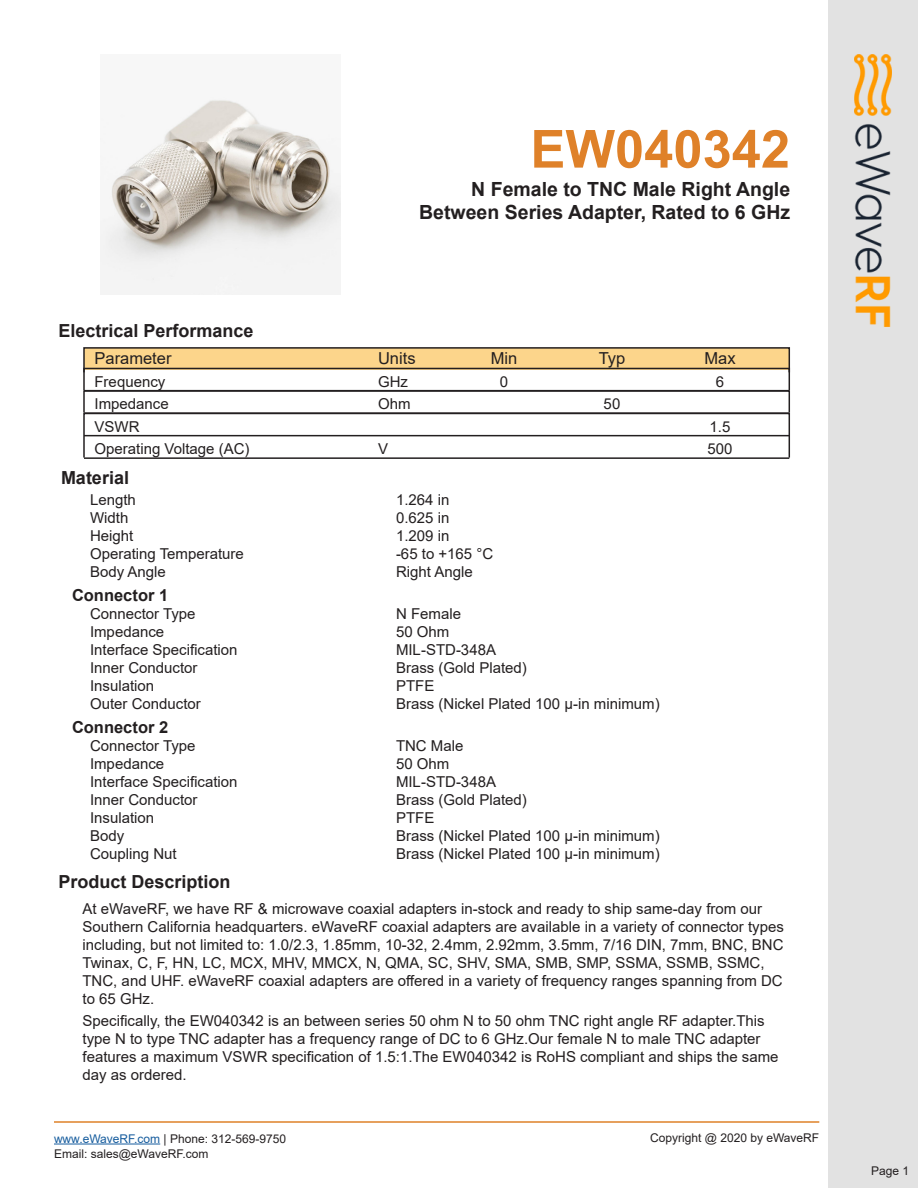
<style>
.page{position:relative;width:918px;height:1188px;background:#fff}
.page>*{position:absolute;margin:0;border:0;box-sizing:border-box;transform-origin:0 0}
.Part_Number{font:700 52.5px "Arial";color:#df8129}
.Part_Description{font:700 19.5px/23.4px "Arial";color:#231f20;text-align:right}
.Body_Section_Header{font:700 18px "Arial";color:#231f20}
.Plot_Drawing_Heading{font:700 18px "Arial";color:#231f20}
.Body_electrical_3_co{font:16.5px "Arial";color:#231f20}
.Body_Sub_Section_Hea{font:700 16.5px "Arial";color:#231f20}
.LongDescription{font:15px/18px "Arial";color:#231f20}
.Body_1_Column{font:15px "Arial";color:#231f20}
.Body_electrical_3_co-2{font:15px "Arial";color:#231f20}
.t1{font:12px "Arial";color:#231f20}
.s1{color:#175d9e}
</style>
<div class="page">
<hr style="left:54px;top:1121px;width:765px;height:2px;background:#df8129">
<hr style="left:54px;top:1144px;width:106px;height:1px;background:#175d9e">
<div style="left:828px;top:0;width:90px;height:1188px;background:#e2e2e2"></div>
<img style="left:855px;top:54px;width:36px;height:274px">
<div style="left:84px;top:348px;width:705px;height:21px;background:#fcd58b"></div>
<div style="left:83px;top:347px;width:707px;height:26px;border:2px solid #231f20"></div>
<div style="left:83px;top:368px;width:707px;height:23px;border:2px solid #231f20"></div>
<div style="left:83px;top:390px;width:707px;height:23px;border:2px solid #231f20"></div>
<hr style="left:84px;top:412px;width:705px;height:2px;background:#231f20">
<div style="left:83px;top:413px;width:707px;height:45px;border:2px solid #231f20"></div>
<hr style="left:84px;top:435px;width:705px;height:1px;background:#231f20">
<hr style="left:84px;top:457px;width:705px;height:2px;background:#231f20">
<img style="left:100px;top:99px;width:241px;height:195px">
<p class="Part_Number" style="left:530px;top:112px;width:261px">EW040342</p>
<p class="Part_Description" style="left:419px;top:177px;width:372px">N Female to TNC Male Right Angle<br>Between Series Adapter, Rated to 6 GHz</p>
<p class="Body_Section_Header" style="left:58px;top:318px;width:197px">Electrical Performance</p>
<p class="Body_electrical_3_co" style="left:94px;top:347px;width:79px">Parameter</p>
<p class="Body_electrical_3_co" style="left:378px;top:347px;width:39px">Units</p>
<p class="Body_electrical_3_co" style="left:491px;top:347px;width:28px">Min</p>
<p class="Body_electrical_3_co" style="left:599px;top:347px;width:28px">Typ</p>
<p class="Body_electrical_3_co" style="left:704px;top:347px;width:33px">Max</p>
<p class="Body_electrical_3_co-2" style="left:94px;top:371px;width:72px">Frequency</p>
<p class="Body_electrical_3_co-2" style="left:378px;top:371px;width:31px">GHz</p>
<p class="Body_electrical_3_co-2" style="left:500px;top:371px;width:10px">0</p>
<p class="Body_electrical_3_co-2" style="left:716px;top:371px;width:10px">6</p>
<p class="Body_electrical_3_co-2" style="left:94px;top:394px;width:76px">Impedance</p>
<p class="Body_electrical_3_co-2" style="left:378px;top:394px;width:34px">Ohm</p>
<p class="Body_electrical_3_co-2" style="left:604px;top:394px;width:18px">50</p>
<p class="Body_electrical_3_co-2" style="left:94px;top:416px;width:46px">VSWR</p>
<p class="Body_electrical_3_co-2" style="left:710px;top:416px;width:22px">1.5</p>
<p class="Body_electrical_3_co-2" style="left:94px;top:439px;width:157px">Operating Voltage (AC)</p>
<p class="Body_electrical_3_co-2" style="left:378px;top:439px;width:12px">V</p>
<p class="Body_electrical_3_co-2" style="left:707px;top:439px;width:27px">500</p>
<p class="Body_Section_Header" style="left:61px;top:464px;width:70px">Material</p>
<p class="Body_1_Column" style="left:90px;top:489px;width:47px">Length</p>
<p class="Body_1_Column" style="left:396px;top:489px;width:55px">1.264 in</p>
<p class="Body_1_Column" style="left:90px;top:507px;width:40px">Width</p>
<p class="Body_1_Column" style="left:396px;top:507px;width:55px">0.625 in</p>
<p class="Body_1_Column" style="left:90px;top:525px;width:45px">Height</p>
<p class="Body_1_Column" style="left:396px;top:525px;width:55px">1.209 in</p>
<p class="Body_1_Column" style="left:90px;top:543px;width:155px">Operating Temperature</p>
<p class="Body_1_Column" style="left:396px;top:543px;width:99px">-65 to +165 °C</p>
<p class="Body_1_Column" style="left:90px;top:561px;width:77px">Body Angle</p>
<p class="Body_1_Column" style="left:396px;top:561px;width:78px">Right Angle</p>
<p class="Body_Sub_Section_Hea" style="left:72px;top:583px;width:98px">Connector 1</p>
<p class="Body_1_Column" style="left:90px;top:603px;width:107px">Connector Type</p>
<p class="Body_1_Column" style="left:396px;top:603px;width:67px">N Female</p>
<p class="Body_1_Column" style="left:90px;top:621px;width:76px">Impedance</p>
<p class="Body_1_Column" style="left:396px;top:621px;width:55px">50 Ohm</p>
<p class="Body_1_Column" style="left:90px;top:639px;width:149px">Interface Specification</p>
<p class="Body_1_Column" style="left:396px;top:639px;width:102px">MIL-STD-348A</p>
<p class="Body_1_Column" style="left:90px;top:657px;width:109px">Inner Conductor</p>
<p class="Body_1_Column" style="left:396px;top:657px;width:132px">Brass (Gold Plated)</p>
<p class="Body_1_Column" style="left:90px;top:675px;width:66px">Insulation</p>
<p class="Body_1_Column" style="left:396px;top:675px;width:40px">PTFE</p>
<p class="Body_1_Column" style="left:90px;top:693px;width:112px">Outer Conductor</p>
<p class="Body_1_Column" style="left:396px;top:693px;width:265px">Brass (Nickel Plated 100 µ-in minimum)</p>
<p class="Body_Sub_Section_Hea" style="left:72px;top:716px;width:98px">Connector 2</p>
<p class="Body_1_Column" style="left:90px;top:736px;width:107px">Connector Type</p>
<p class="Body_1_Column" style="left:396px;top:736px;width:69px">TNC Male</p>
<p class="Body_1_Column" style="left:90px;top:754px;width:76px">Impedance</p>
<p class="Body_1_Column" style="left:396px;top:754px;width:55px">50 Ohm</p>
<p class="Body_1_Column" style="left:90px;top:772px;width:149px">Interface Specification</p>
<p class="Body_1_Column" style="left:396px;top:772px;width:102px">MIL-STD-348A</p>
<p class="Body_1_Column" style="left:90px;top:790px;width:109px">Inner Conductor</p>
<p class="Body_1_Column" style="left:396px;top:790px;width:132px">Brass (Gold Plated)</p>
<p class="Body_1_Column" style="left:90px;top:808px;width:66px">Insulation</p>
<p class="Body_1_Column" style="left:396px;top:808px;width:40px">PTFE</p>
<p class="Body_1_Column" style="left:90px;top:826px;width:36px">Body</p>
<p class="Body_1_Column" style="left:396px;top:826px;width:265px">Brass (Nickel Plated 100 µ-in minimum)</p>
<p class="Body_1_Column" style="left:90px;top:844px;width:88px">Coupling Nut</p>
<p class="Body_1_Column" style="left:396px;top:844px;width:265px">Brass (Nickel Plated 100 µ-in minimum)</p>
<p class="Plot_Drawing_Heading" style="left:58px;top:869px;width:174px">Product Description</p>
<p class="LongDescription" style="left:82px;top:899px;width:703px">At eWaveRF, we have RF &amp; microwave coaxial adapters in-stock and ready to ship same-day from our Southern California headquarters. eWaveRF coaxial adapters are available in a variety of connector types including, but not limited to: 1.0/2.3, 1.85mm, 10-32, 2.4mm, 2.92mm, 3.5mm, 7/16 DIN, 7mm, BNC, BNC Twinax, C, F, HN, LC, MCX, MHV, MMCX, N, QMA, SC, SHV, SMA, SMB, SMP, SSMA, SSMB, SSMC, TNC, and UHF. eWaveRF coaxial adapters are offered in a variety of frequency ranges spanning from DC to 65 GHz.</p>
<p class="LongDescription" style="left:82px;top:1012px;width:698px">Specifically, the EW040342 is an between series 50 ohm N to 50 ohm TNC right angle RF adapter.This type N to type TNC adapter has a frequency range of DC to 6 GHz.Our female N to male TNC adapter features a maximum VSWR specification of 1.5:1.The EW040342 is RoHS compliant and ships the same day as ordered.</p>
<p class="t1" style="left:54px;top:1130px;width:234px"><span class="s1">www.eWaveRF.com</span> | Phone: 312-569-9750</p>
<p class="t1" style="left:650px;top:1130px;width:171px">Copyright @ 2020 by eWaveRF</p>
<p class="t1" style="left:54px;top:1145px;width:156px">Email: sales@eWaveRF.com</p>
<p class="t1" style="left:871px;top:1163px;width:40px">Page 1</p>
</div>
